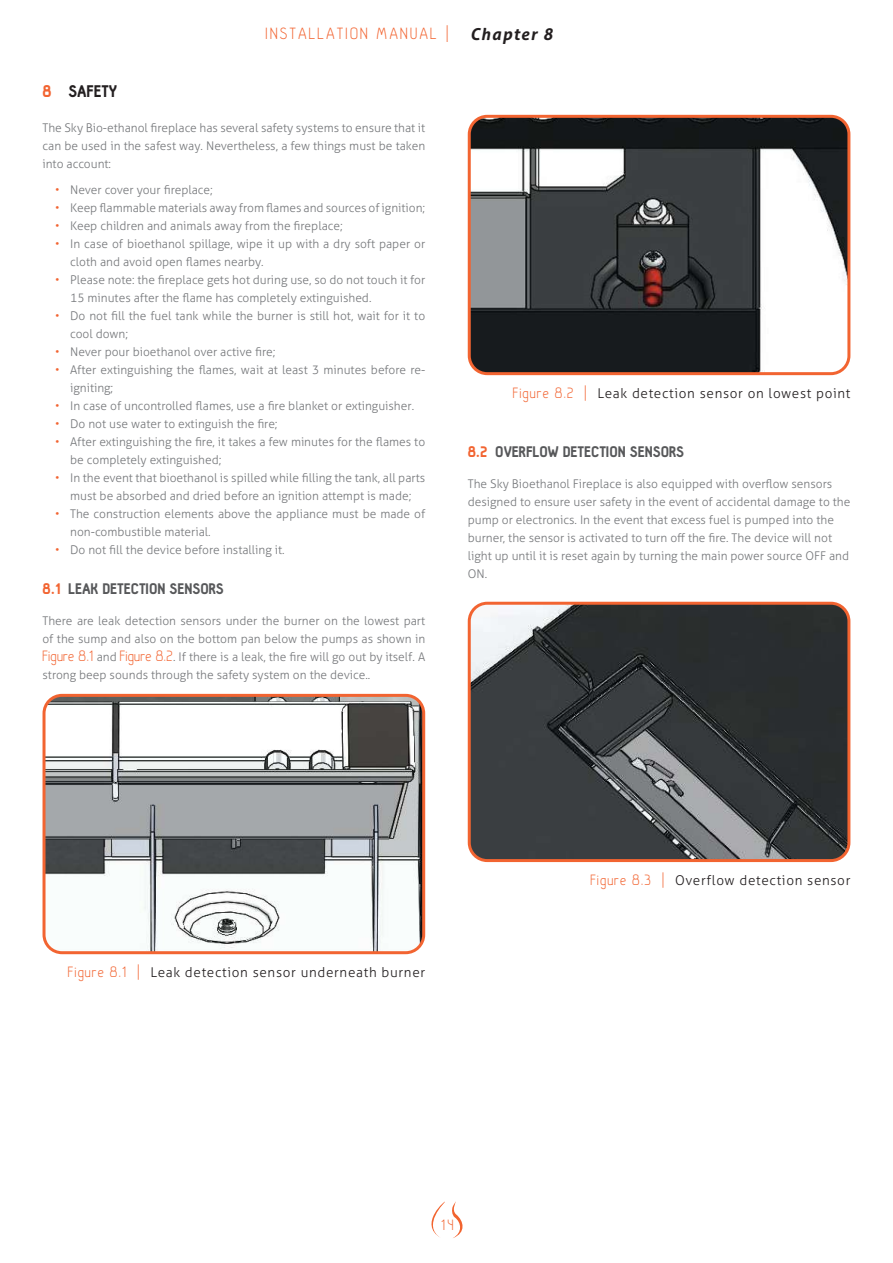
<style>
.page{position:relative;width:893px;height:1263px;background:#fff}
.page>*{position:absolute;margin:0;border:0;box-sizing:border-box;transform-origin:0 0}
.t1{font:300 18px "Hallosans";letter-spacing:.11em;color:#f26431}
.t2{font:900 16.5px "Hallosans";color:#231f20}
.t3{font:300 16.5px "Hallosans";color:#f26431}
.t4{font:900 15px "Hallosans";color:#57585a}
.t5{font:300 13.5px "Aller";letter-spacing:.05em;color:#231f20}
.t6{font:300 12px/18px "Aller";color:#76787b}
.s1{font-family:"Aller";font-weight:700;font-style:italic;font-size:16.5px;color:#231f20}
.s2{color:#f26431}
.s3{font-family:"Hallosans";font-size:16.5px;color:#f26431}
</style>
<div class="page">
<svg style="left:431px;top:1201px;width:14px;height:36px"></svg>
<svg style="left:452px;top:1201px;width:10px;height:37px"></svg>
<img style="left:44px;top:695px;width:380px;height:258px">
<div style="left:43px;top:694px;width:382px;height:260px;border:3px solid #f26431;border-radius:18px"></div>
<img style="left:469px;top:116px;width:380px;height:258px">
<div style="left:468px;top:115px;width:382px;height:260px;border:3px solid #f26431;border-radius:18px"></div>
<img style="left:469px;top:603px;width:380px;height:255px">
<div style="left:468px;top:602px;width:382px;height:260px;border:3px solid #f26431;border-radius:18px"></div>
<h1 class="t1" style="left:265px;top:24px;width:289px">INSTALLATION MANUAL | <span class="s1">Chapter 8</span></h1>
<h2 class="t2" style="left:43px;top:82px;width:76px"><span class="s2">8</span> SAFETY</h2>
<p class="t6" style="left:43px;top:118px;width:384px;text-align:justify">The Sky Bio-ethanol fireplace has several safety systems to ensure that it can be used in the safest way. Nevertheless, a few things must be taken into account:</p>
<p class="t6" style="left:55px;top:181px;width:159px"><span class="s2">•</span> Never cover your fireplace;</p>
<p class="t6" style="left:55px;top:199px;width:371px"><span class="s2">•</span> Keep flammable materials away from flames and sources of ignition;</p>
<p class="t6" style="left:55px;top:217px;width:289px"><span class="s2">•</span> Keep children and animals away from the fireplace;</p>
<p class="t6" style="left:70px;top:235px;width:357px;text-indent:-15px"><span class="s2">•</span> In case of bioethanol spillage, wipe it up with a dry soft paper or cloth and avoid open flames nearby.</p>
<p class="t6" style="left:70px;top:271px;width:357px;text-indent:-15px"><span class="s2">•</span> Please note: the fireplace gets hot during use, so do not touch it for<br>15 minutes after the flame has completely extinguished.</p>
<p class="t6" style="left:70px;top:307px;width:357px;text-indent:-15px"><span class="s2">•</span> Do not fill the fuel tank while the burner is still hot, wait for it to cool down;</p>
<p class="t6" style="left:55px;top:343px;width:222px"><span class="s2">•</span> Never pour bioethanol over active fire;</p>
<p class="t6" style="left:70px;top:361px;width:357px;text-indent:-15px"><span class="s2">•</span> After extinguishing the flames, wait at least 3 minutes before re&shy;igniting;</p>
<p class="t6" style="left:55px;top:397px;width:360px"><span class="s2">•</span> In case of uncontrolled flames, use a fire blanket or extinguisher.</p>
<p class="t6" style="left:55px;top:415px;width:224px"><span class="s2">•</span> Do not use water to extinguish the fire;</p>
<p class="t6" style="left:70px;top:433px;width:357px;text-indent:-15px"><span class="s2">•</span> After extinguishing the fire, it takes a few minutes for the flames to be completely extinguished;</p>
<p class="t6" style="left:55px;top:469px;width:371px;text-align:center"><span class="s2">•</span> In the event that bioethanol is spilled while filling the tank, all parts must be absorbed and dried before an ignition attempt is made;</p>
<p class="t6" style="left:70px;top:505px;width:357px;text-indent:-15px"><span class="s2">•</span> The construction elements above the appliance must be made of non-combustible material.</p>
<p class="t6" style="left:55px;top:541px;width:231px"><span class="s2">•</span> Do not fill the device before installing it.</p>
<p class="t4" style="left:43px;top:580px;width:183px"><span class="s2">8.1</span> LEAK DETECTION SENSORS</p>
<p class="t6" style="left:43px;top:611px;width:384px;text-align:justify">There are leak detection sensors under the burner on the lowest part of the sump and also on the bottom pan below the pumps as shown in <span class="s3">Figure 8.1</span> and <span class="s3">Figure 8.2</span>. If there is a leak, the fire will go out by itself. A strong beep sounds through the safety system on the device..</p>
<p class="t5" style="left:513px;top:385px;width:339px"><span class="s3">Figure 8.2 |</span> Leak detection sensor on lowest point</p>
<p class="t4" style="left:468px;top:444px;width:218px"><span class="s2">8.2</span> OVERFLOW DETECTION SENSORS</p>
<p class="t6" style="left:468px;top:475px;width:384px">The Sky Bioethanol Fireplace is also equipped with overflow sensors designed to ensure user safety in the event of accidental damage to the pump or electronics. In the event that excess fuel is pumped into the burner, the sensor is activated to turn off the fire. The device will not light up until it is reset again by turning the main power source OFF and ON.</p>
<p class="t5" style="left:68px;top:964px;width:359px"><span class="s3">Figure 8.1 |</span> Leak detection sensor underneath burner</p>
<p class="t5" style="left:590px;top:872px;width:262px"><span class="s3">Figure 8.3 |</span> Overflow detection sensor</p>
<h2 class="t3" style="left:441px;top:1216px;width:14px">14</h2>
</div>
